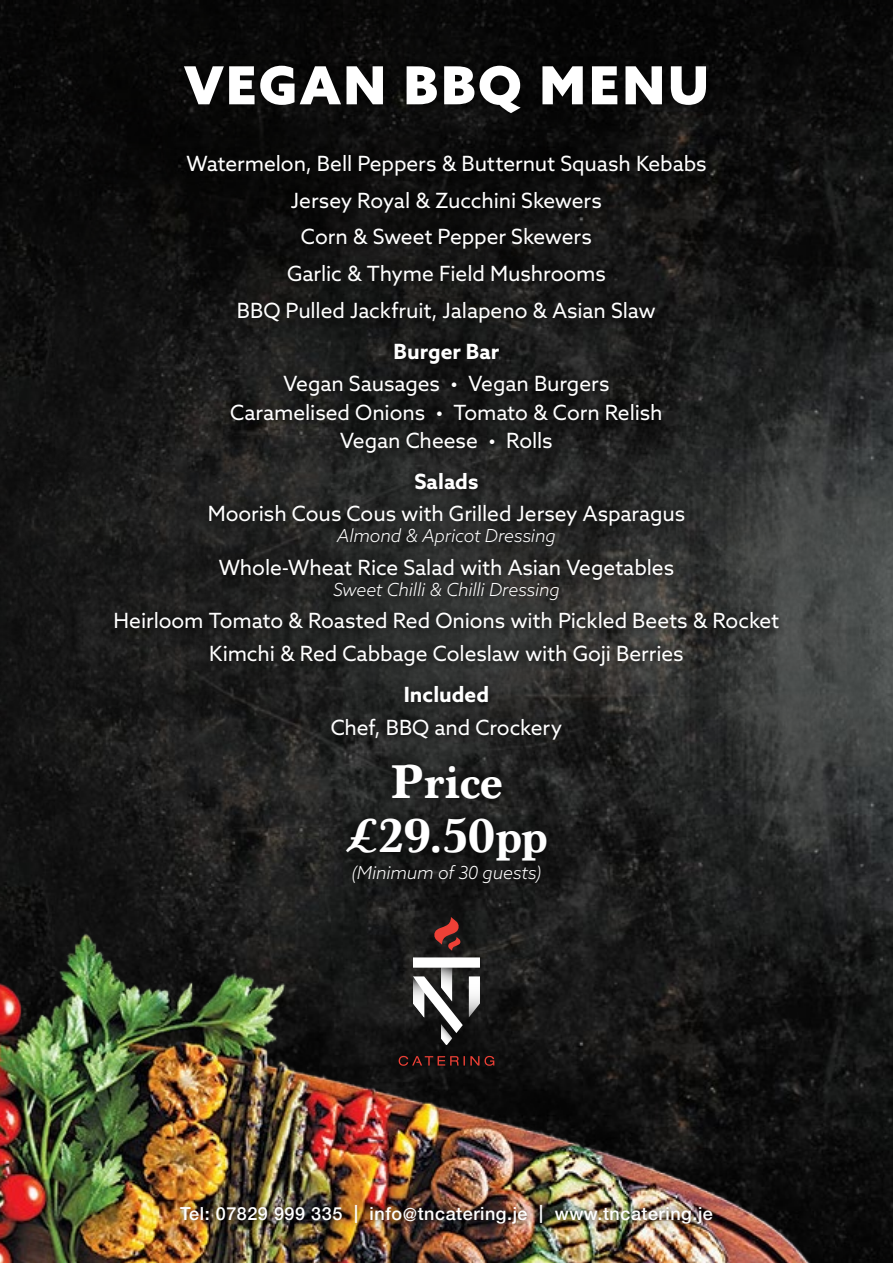
<style>
.page{position:relative;width:893px;height:1263px;background:#fff}
.page>*{position:absolute;margin:0;border:0;box-sizing:border-box;transform-origin:0 0}
.t1{font:900 52.5px "Azo Sans";letter-spacing:.05em;color:#fff}
.t2{font:700 49.8px/53.7px "Marion";letter-spacing:-.01em;color:#fff;text-align:center}
.t3{font:21px/36.8px "Azo Sans";letter-spacing:-.005em;color:#fff;text-align:center}
.t4{font:700 21px "Azo Sans";letter-spacing:.005em;color:#fff}
.t5{font:italic 300 18px "Azo Sans";letter-spacing:-.01em;color:#fff}
.t6{font:500 18px "Helvetica Neue";letter-spacing:.03em;color:#fff}
</style>
<div class="page">
<img style="left:0;top:0;width:893px;height:853px">
<img style="left:0;top:853px;width:893px;height:410px">
<div style="left:105px;top:56px;width:682px;height:691px;background:#000;opacity:.85"></div>
<div style="left:337px;top:755px;width:220px;height:139px;background:#000;opacity:.85"></div>
<div style="left:172px;top:1196px;width:550px;height:36px;background:#000;opacity:.85"></div>
<h1 class="t1" style="left:184px;top:50px;width:526px">VEGAN BBQ MENU</h1>
<p class="t3" style="left:186px;top:145px;width:522px">Watermelon, Bell Peppers &amp; Butternut Squash Kebabs Jersey Royal &amp; Zucchini Skewers<br>Corn &amp; Sweet Pepper Skewers<br>Garlic &amp; Thyme Field Mushrooms<br>BBQ Pulled Jackfruit, Jalapeno &amp; Asian Slaw</p>
<p class="t4" style="left:394px;top:337px;width:107px">Burger Bar</p>
<p class="t3" style="left:230px;top:369px;width:434px;line-height:28.2px">Vegan Sausages • Vegan Burgers<br>Caramelised Onions • Tomato &amp; Corn Relish<br>Vegan Cheese • Rolls</p>
<p class="t4" style="left:414px;top:467px;width:66px">Salads</p>
<p class="t3" style="left:208px;top:495px;width:479px">Moorish Cous Cous with Grilled Jersey Asparagus</p>
<p class="t5" style="left:337px;top:524px;width:220px">Almond &amp; Apricot Dressing</p>
<p class="t3" style="left:219px;top:549px;width:457px">Whole-Wheat Rice Salad with Asian Vegetables</p>
<p class="t5" style="left:333px;top:578px;width:228px">Sweet Chilli &amp; Chilli Dressing</p>
<p class="t3" style="left:114px;top:604px;width:667px;line-height:32.5px">Heirloom Tomato &amp; Roasted Red Onions with Pickled Beets &amp; Rocket<br>Kimchi &amp; Red Cabbage Coleslaw with Goji Berries</p>
<p class="t4" style="left:404px;top:680px;width:87px">Included</p>
<p class="t3" style="left:331px;top:708px;width:233px">Chef, BBQ and Crockery</p>
<h2 class="t2" style="left:345px;top:756px;width:204px">Price £29.50pp</h2>
<p class="t5" style="left:351px;top:861px;width:192px">(Minimum of 30 guests)</p>
<p class="t6" style="left:180px;top:1199px;width:534px">Tel: 07829 999 335 | info@tncatering.je | www.tncatering.je</p>
</div>
